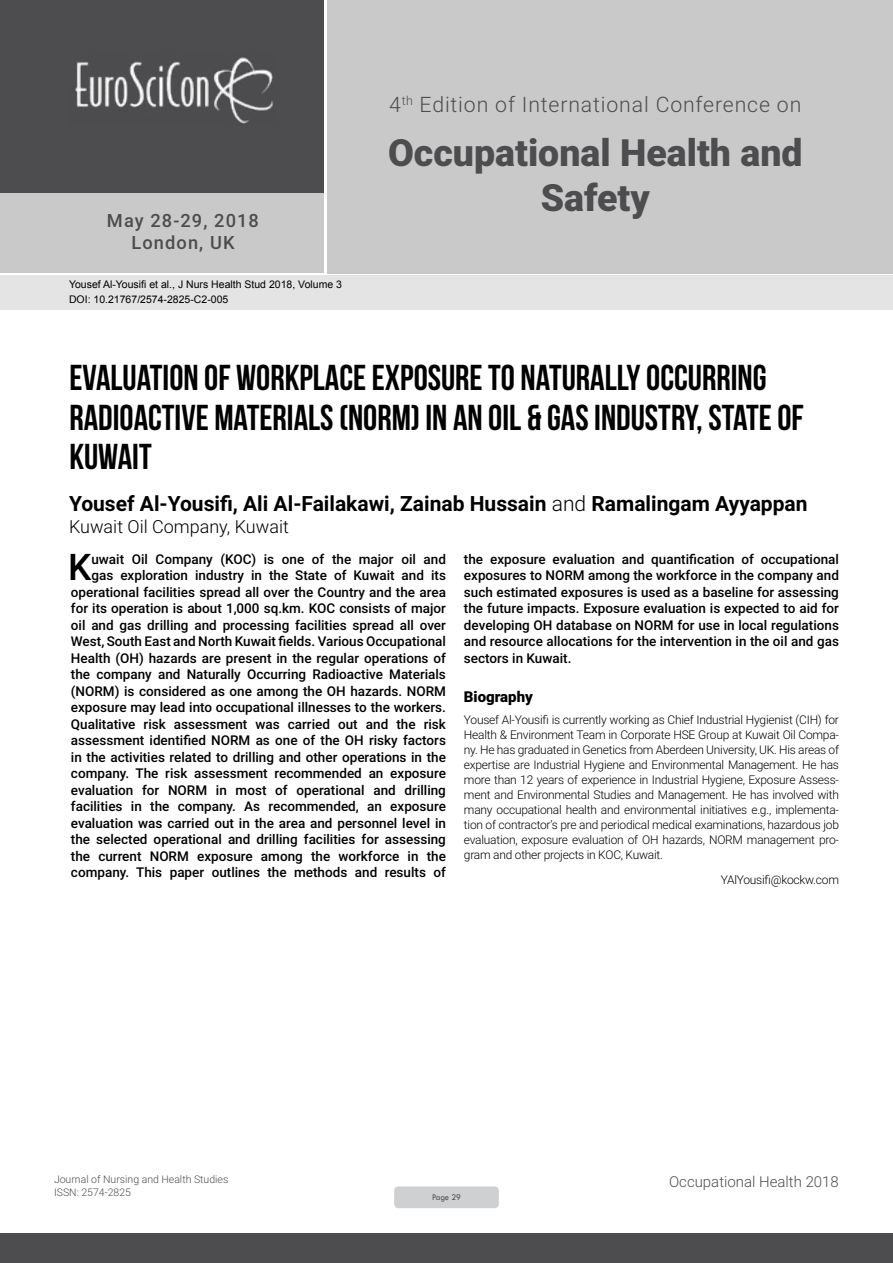
<style>
.page{position:relative;width:893px;height:1263px;background:#fff}
.page>*{position:absolute;margin:0;border:0;box-sizing:border-box;transform-origin:0 0}
.t1{font:900 37.5px/45px "Roboto";color:#4d4d4f;text-align:center}
.t2{font:500 36.75px "Roboto";color:#000}
.t3{font:36px/39.6px "Bebas Neue";color:#000}
.t4{font:300 21.3px "Roboto";letter-spacing:.04em;color:#4d4d4f}
.t5{font:700 21px "Roboto";color:#000}
.t6{font:500 18.3px/21.9px "Roboto";letter-spacing:.06em;color:#4d4d4f;text-align:center}
.t7{font:300 18px "Roboto";color:#000}
.t8{font:300 15px "Roboto";color:#4d4d4f}
.t9{font:900 15px "Roboto";color:#000}
.t10{font:500 13.5px/16.5px "Roboto";color:#000;text-align:right}
.t11{font:300 12px/15px "Roboto";letter-spacing:-.02em;color:#000;text-align:justify}
.t12{font:10.5px/14.4px "Arial";color:#000}
.t13{font:300 10.5px "Roboto";color:#4d4d4f}
.t14{font:9px "Tw Cen";letter-spacing:-.02em;color:#4d4d4f;scale:.95 1}
.s1{font-weight:300}
</style>
<div class="page">
<div style="left:0;top:0;width:323px;height:193px;background:#4d4d4f"></div>
<div style="left:1px;top:193px;width:323px;height:80px;background:#c9c9ca"></div>
<div style="left:327px;top:0;width:566px;height:273px;background:#c9c9ca"></div>
<img style="left:75px;top:57px;width:199px;height:67px">
<div style="left:0;top:1233px;width:893px;height:30px;background:#4d4d4f"></div>
<div style="left:1px;top:275px;width:892px;height:35px;background:#e4e4e4"></div>
<div style="left:394px;top:1186px;width:105px;height:22px;background:#cfd0d2;border-radius:4px"></div>
<h3 class="t6" style="left:107px;top:209px;width:154px">May 28-29, 2018<br>London, UK</h3>
<p class="t12" style="left:69px;top:278px;width:274px">Yousef Al-Yousifi et al., J Nurs Health Stud 2018, Volume 3<br>DOI: 10.21767/2574-2825-C2-005</p>
<h3 class="t4" style="left:389px;top:90px;width:414px">4<sup>th</sup> Edition of International Conference on</h3>
<h1 class="t1" style="left:388px;top:129px;width:416px">Occupational Health and<br>Safety</h1>
<h3 class="t3" style="left:69px;top:358px;width:736px">EVALUATION OF WORKPLACE EXPOSURE TO NATURALLY OCCURRING<br>RADIOACTIVE MATERIALS (NORM) IN AN OIL &amp; GAS INDUSTRY, STATE OF<br>KUWAIT</h3>
<h3 class="t5" style="left:69px;top:489px;width:740px">Yousef Al-Yousifi, Ali Al-Failakawi, Zainab Hussain <span class="s1">and</span> Ramalingam Ayyappan</h3>
<h3 class="t7" style="left:69px;top:514px;width:221px">Kuwait Oil Company, Kuwait</h3>
<p class="t10" style="left:71px;top:550px;width:376px">uwait Oil Company (KOC) is one of the major oil and gas exploration industry in the State of Kuwait and its operational facilities spread all over the Country and the area for its operation is about 1,000 sq.km. KOC consists of major oil and gas drilling and processing facilities spread all over West, South East and North Kuwait fields. Various Occupational Health (OH) hazards are present in the regular operations of the company and Naturally Occurring Radioactive Materials (NORM) is considered as one among the OH hazards. NORM exposure may lead into occupational illnesses to the workers.<br>Qualitative risk assessment was carried out and the risk assessment identified NORM as one of the OH risky factors in the activities related to drilling and other operations in the company. The risk assessment recommended an exposure evaluation for NORM in most of operational and drilling facilities in the company. As recommended, an exposure evaluation was carried out in the area and personnel level in the selected operational and drilling facilities for assessing the current NORM exposure among the workforce in the company. This paper outlines the methods and results of</p>
<p class="t10" style="left:464px;top:550px;width:376px;text-align:justify">the exposure evaluation and quantification of occupational exposures to NORM among the workforce in the company and such estimated exposures is used as a baseline for assessing the future impacts. Exposure evaluation is expected to aid for developing OH database on NORM for use in local regulations and resource allocations for the intervention in the oil and gas sectors in Kuwait.</p>
<h2 class="t2" style="left:68px;top:542px;width:25px">K</h2>
<p class="t9" style="left:464px;top:686px;width:70px">Biography</p>
<p class="t11" style="left:464px;top:711px;width:376px">Yousef Al-Yousifi is currently working as Chief Industrial Hygienist (CIH) for Health &amp; Environment Team in Corporate HSE Group at Kuwait Oil Compa&shy;ny. He has graduated in Genetics from Aberdeen University, UK. His areas of expertise are Industrial Hygiene and Environmental Management. He has more than 12 years of experience in Industrial Hygiene, Exposure Assess&shy;ment and Environmental Studies and Management. He has involved with many occupational health and environmental initiatives e.g., implementa&shy;tion of contractor’s pre and periodical medical examinations, hazardous job evaluation, exposure evaluation of OH hazards, NORM management pro&shy;gram and other projects in KOC, Kuwait.</p>
<p class="t11" style="left:721px;top:872px;width:120px">YAlYousifi@kockw.com</p>
<p class="t13" style="left:54px;top:1172px;width:176px">Journal of Nursing and Health Studies</p>
<p class="t8" style="left:669px;top:1171px;width:171px">Occupational Health 2018</p>
<p class="t13" style="left:54px;top:1185px;width:78px">ISSN: 2574-2825</p>
<p class="t14" style="left:432px;top:1192px;width:32px">Page 29</p>
</div>
